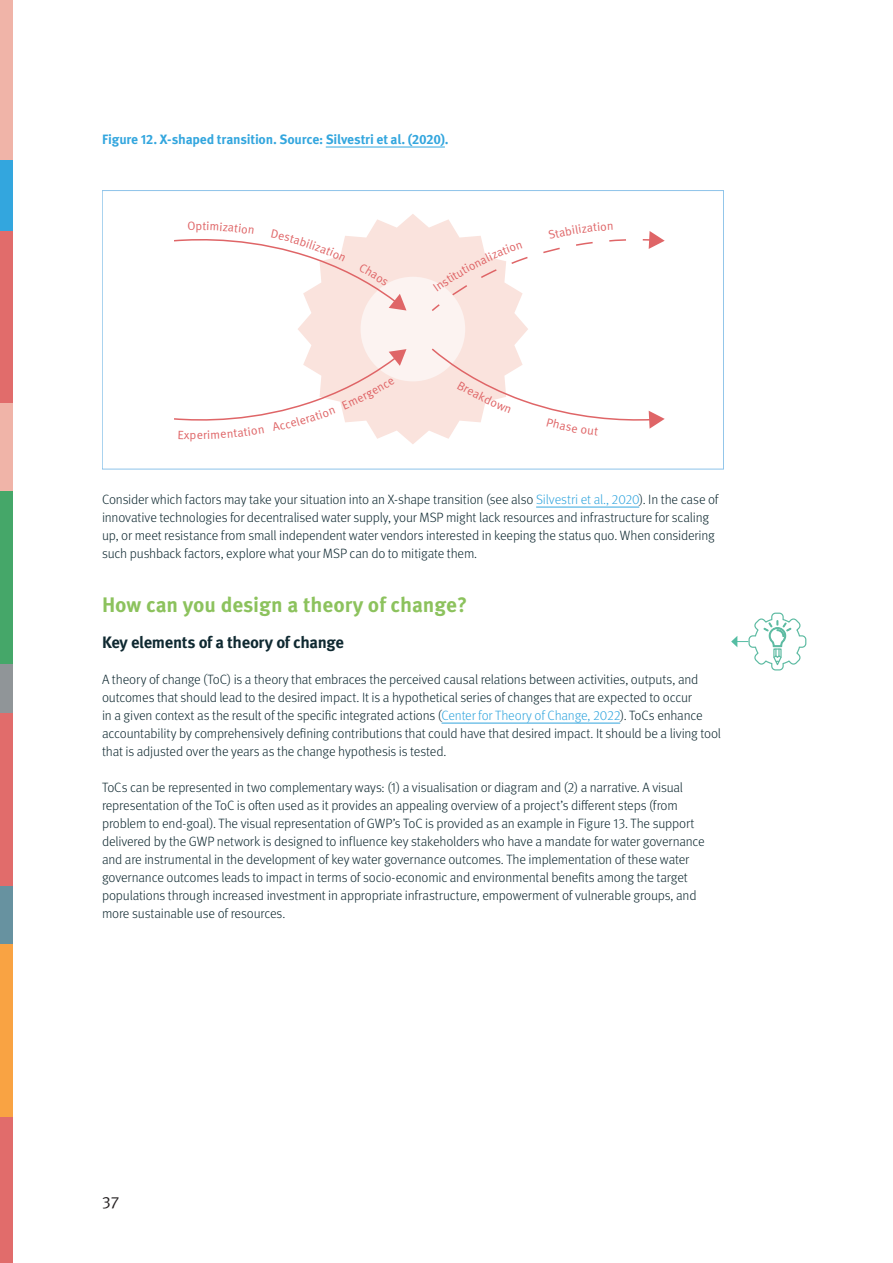
<style>
.page{position:relative;width:893px;height:1263px;background:#fff}
.page>*{position:absolute;margin:0;border:0;box-sizing:border-box;transform-origin:0 0}
.Heading{font:700 21px "Meta Pro";color:#8cc25d}
.subheading{font:700 16.5px "Meta Pro";letter-spacing:-.025em;color:#0f2931}
.t1{font:16.5px "Meta Pro Norm";color:#231f20}
.Body{font:300 13.5px/18px "Meta Pro";letter-spacing:-.015em;color:#0f2931}
.Figure_title{font:700 13.5px "Meta Pro";letter-spacing:-.015em;color:#33a6de}
.t2{font:12px "Meta Pro Norm";color:#df6567}
.s1{color:#33a6de}
</style>
<div class="page">
<div style="left:0;top:656px;width:13px;height:87px;background:#909598"></div>
<div style="left:0;top:152px;width:13px;height:87px;background:#33a6de"></div>
<div style="left:0;top:886px;width:13px;height:87px;background:#6792a0"></div>
<div style="left:0;top:1104px;width:13px;height:159px;background:#e16c6b"></div>
<div style="left:0;top:231px;width:13px;height:173px;background:#e16c6b"></div>
<div style="left:0;top:713px;width:13px;height:173px;background:#e16c6b"></div>
<div style="left:0;top:0;width:13px;height:160px;background:#f0b4a8"></div>
<div style="left:0;top:944px;width:13px;height:172px;background:#f9a343"></div>
<div style="left:0;top:403px;width:13px;height:173px;background:#f0b4a8"></div>
<div style="left:0;top:491px;width:13px;height:173px;background:#45a769"></div>
<hr style="left:326px;top:147px;width:119px;height:1px;background:#33a6de">
<hr style="left:536px;top:507px;width:103px;height:1px;background:#33a6de">
<hr style="left:442px;top:723px;width:178px;height:1px;background:#33a6de">
<svg style="left:298px;top:214px;width:230px;height:230px;fill:#fae3dd"></svg>
<div style="left:361px;top:277px;width:104px;height:104px;background:#fcf3f1;border-radius:50%"></div>
<svg style="left:642px;top:231px;width:23px;height:18px"></svg>
<div style="left:102px;top:190px;width:622px;height:279px;border:1px solid #8ec4ea"></div>
<svg style="left:731px;top:613px;width:75px;height:57px"></svg>
<svg style="left:174px;top:222px;width:232px;height:88px"></svg>
<svg style="left:174px;top:349px;width:232px;height:90px"></svg>
<svg style="left:430px;top:347px;width:235px;height:89px"></svg>
<svg style="left:430px;top:222px;width:196px;height:91px"></svg>
<p class="Figure_title" style="left:102px;top:129px;width:348px">Figure 12. X-shaped transition. Source: Silvestri et al. (2020).</p>
<p class="t2" style="left:196px;top:217px;width:8px">p</p>
<p class="t2" style="left:190px;top:426px;width:9px">p</p>
<p class="Body" style="left:102px;top:490px;width:618px">Consider which factors may take your situation into an X-shape transition (see also <span class="s1">Silvestri et al., 2020</span>). In the case of innovative technologies for decentralised water supply, your MSP might lack resources and infrastructure for scaling up, or meet resistance from small independent water vendors interested in keeping the status quo. When considering such pushback factors, explore what your MSP can do to mitigate them.</p>
<p class="Heading" style="left:102px;top:588px;width:367px">How can you design a theory of change?</p>
<p class="subheading" style="left:102px;top:629px;width:243px">Key elements of a theory of change</p>
<p class="Body" style="left:102px;top:670px;width:621px">A theory of change (ToC) is a theory that embraces the perceived causal relations between activities, outputs, and outcomes that should lead to the desired impact. It is a hypothetical series of changes that are expected to occur<br>in a given context as the result of the specific integrated actions (<span class="s1">Center for Theory of Change, 2022</span>). ToCs enhance accountability by comprehensively defining contributions that could have that desired impact. It should be a living tool that is adjusted over the years as the change hypothesis is tested.</p>
<p class="Body" style="left:102px;top:778px;width:604px">ToCs can be represented in two complementary ways: (1) a visualisation or diagram and (2) a narrative. A visual representation of the ToC is often used as it provides an appealing overview of a project’s different steps (from problem to end-goal). The visual representation of GWP’s ToC is provided as an example in Figure 13. The support delivered by the GWP network is designed to influence key stakeholders who have a mandate for water governance and are instrumental in the development of key water governance outcomes. The implementation of these water governance outcomes leads to impact in terms of socio-economic and environmental benefits among the target populations through increased investment in appropriate infrastructure, empowerment of vulnerable groups, and more sustainable use of resources.</p>
<p class="t1" style="left:102px;top:1189px;width:19px">37</p>
</div>
